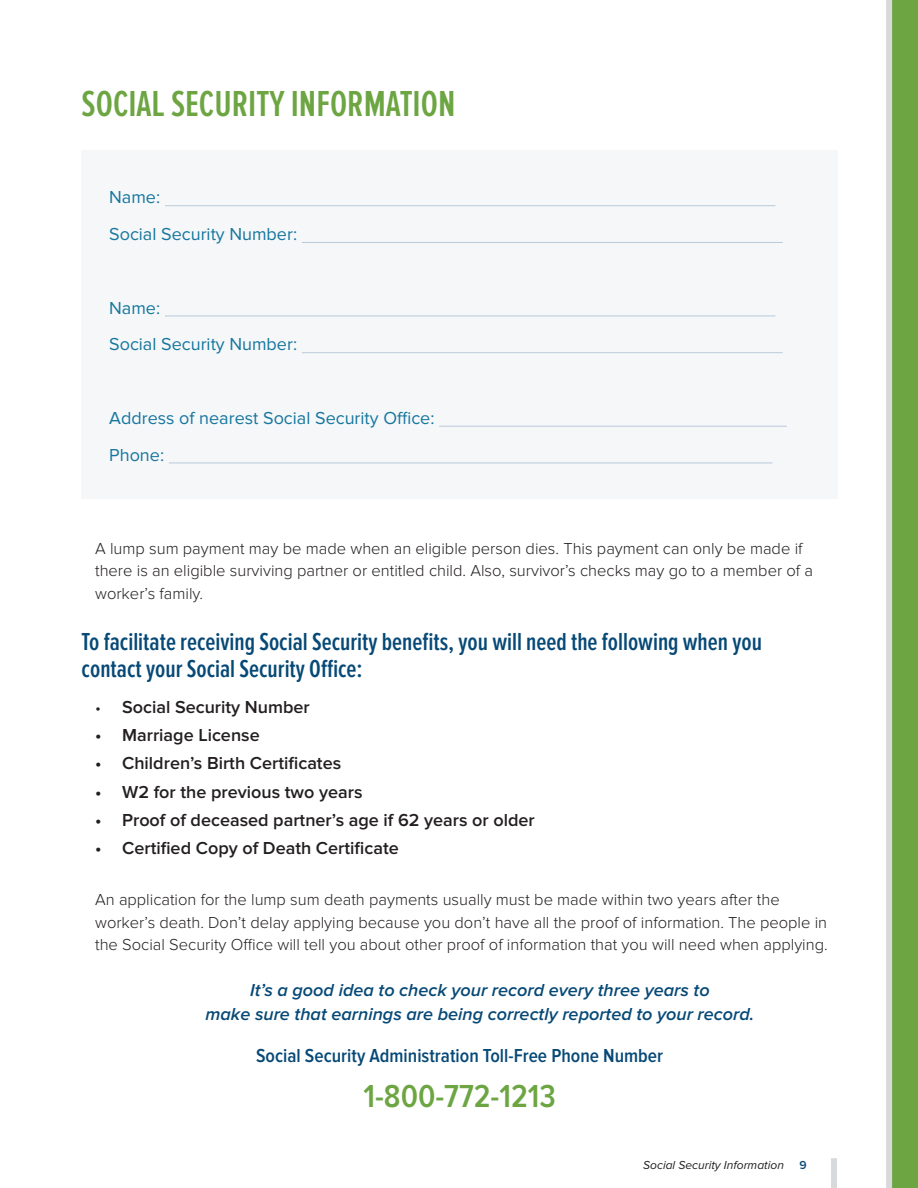
<style>
.page{position:relative;width:918px;height:1188px;background:#fff}
.page>*{position:absolute;margin:0;border:0;box-sizing:border-box;transform-origin:0 0}
.Headline{font:600 37.5px "Proxima Nova Ex Cn";color:#6ca542}
.Bold_Sub-Section{font:600 33px "Proxima Nova Cond";color:#6ca542}
.Subhead{font:600 25.5px/27px "Proxima Nova Ex Cn";color:#074976}
.Bold_Sub-Section-2{font:600 19.5px "Proxima Nova Cond";color:#074976}
.t1{font:600 18px "Proxima Nova";color:#231f20}
.Callout_Text{font:italic 600 18px/24px "Proxima Nova";color:#074976;text-align:center}
.Body_Copy{font:18px "Proxima Nova";color:#16779e}
.Body_Copy-2{font:300 16.5px/22.5px "Proxima Nova";color:#231f20}
.Body_Copy-3{font:italic 12px "Proxima Nova";color:#231f20}
.Body_Copy-4{font:600 12px "Proxima Nova";color:#074976}
.s1{font-weight:300;font-size:16.5px}
</style>
<div class="page">
<div style="left:831px;top:1158px;width:6px;height:30px;background:#d8d9db"></div>
<svg style="left:886px;top:0;width:32px;height:1188px;background:#80af5f"></svg>
<div style="left:81px;top:151px;width:757px;height:348px;background:#f6f7f9"></div>
<hr style="left:165px;top:205px;width:610px;height:1px;background:#bac9d9">
<hr style="left:302px;top:242px;width:481px;height:1px;background:#bac9d9">
<hr style="left:165px;top:316px;width:610px;height:1px;background:#bac9d9">
<hr style="left:302px;top:352px;width:481px;height:1px;background:#bac9d9">
<hr style="left:439px;top:426px;width:348px;height:1px;background:#bac9d9">
<hr style="left:169px;top:463px;width:604px;height:1px;background:#bac9d9">
<p class="Headline" style="left:82px;top:83px;width:375px">SOCIAL SECURITY INFORMATION</p>
<p class="Body_Copy" style="left:109px;top:187px;width:53px">Name:</p>
<p class="Body_Copy" style="left:109px;top:224px;width:190px">Social Security Number:</p>
<p class="Body_Copy" style="left:109px;top:297px;width:53px">Name:</p>
<p class="Body_Copy" style="left:109px;top:334px;width:190px">Social Security Number:</p>
<p class="Body_Copy" style="left:109px;top:407px;width:327px">Address of nearest Social Security Office:</p>
<p class="Body_Copy" style="left:109px;top:444px;width:56px">Phone:</p>
<p class="Body_Copy-2" style="left:95px;top:537px;width:720px">A lump sum payment may be made when an eligible person dies. This payment can only be made if there is an eligible surviving partner or entitled child. Also, survivor’s checks may go to a member of a worker’s family.</p>
<p class="Subhead" style="left:82px;top:629px;width:682px">To facilitate receiving Social Security benefits, you will need the following when you contact your Social Security Office:</p>
<p class="t1" style="left:95px;top:696px;width:216px"><span class="s1">•</span> Social Security Number</p>
<p class="t1" style="left:95px;top:725px;width:166px">• Marriage License</p>
<p class="t1" style="left:95px;top:753px;width:248px">• Children’s Birth Certificates</p>
<p class="t1" style="left:95px;top:781px;width:269px">• W2 for the previous two years</p>
<p class="t1" style="left:95px;top:810px;width:441px">• Proof of deceased partner’s age if 62 years or older</p>
<p class="t1" style="left:95px;top:838px;width:305px">• Certified Copy of Death Certificate</p>
<p class="Body_Copy-2" style="left:95px;top:889px;width:734px">An application for the lump sum death payments usually must be made within two years after the worker’s death. Don’t delay applying because you don’t have all the proof of information. The people in the Social Security Office will tell you about other proof of information that you will need when applying.</p>
<p class="Callout_Text" style="left:206px;top:978px;width:550px">It’s a good idea to check your record every three years to<br>make sure that earnings are being correctly reported to your record.</p>
<p class="Bold_Sub-Section-2" style="left:256px;top:1045px;width:408px">Social Security Administration Toll-Free Phone Number</p>
<p class="Bold_Sub-Section" style="left:363px;top:1078px;width:194px">1-800-772-1213</p>
<p class="Body_Copy-3" style="left:643px;top:1159px;width:142px">Social Security Information</p>
<p class="Body_Copy-4" style="left:799px;top:1158px;width:9px">9</p>
</div>
